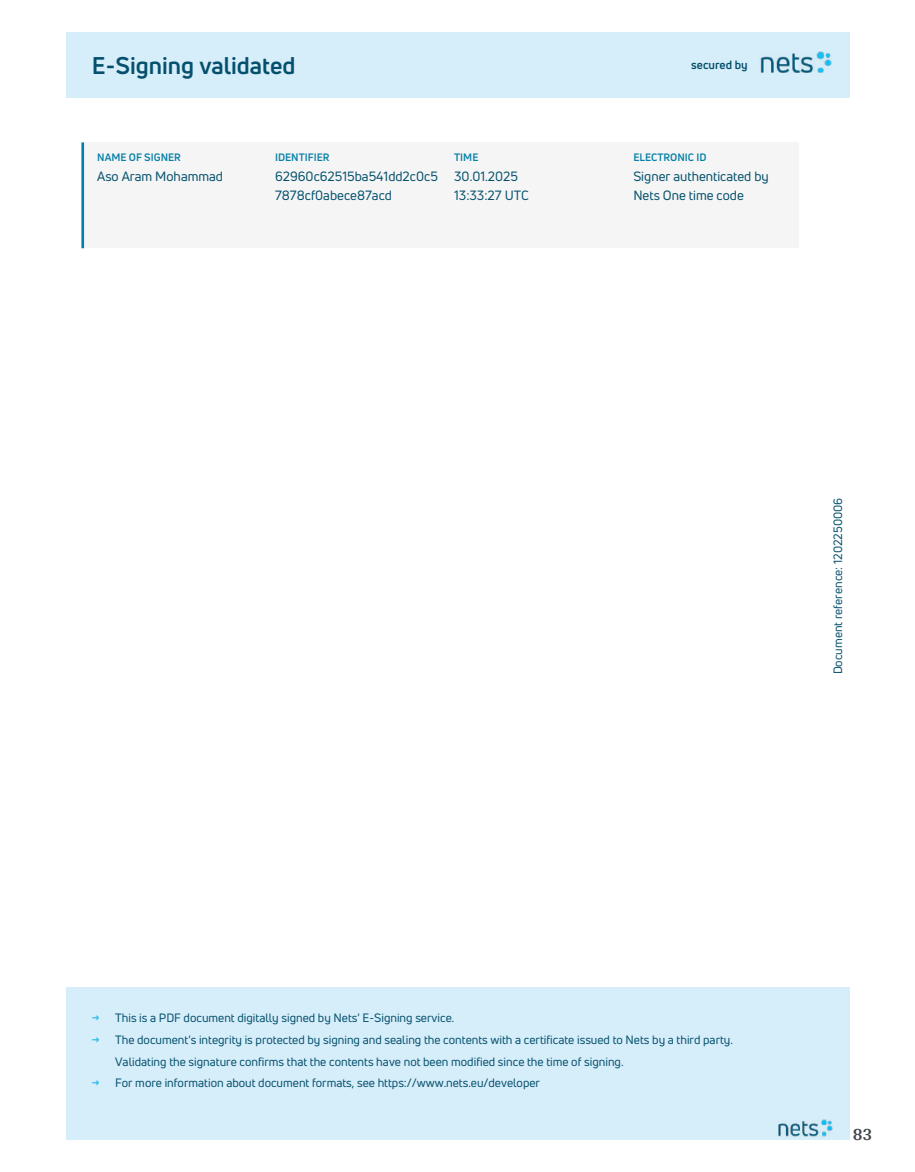
<style>
.page{position:relative;width:915px;height:1172px;background:#fff}
.page>*{position:absolute;margin:0;border:0;box-sizing:border-box;transform-origin:0 0}
.t1{font:700 23.7px "Uni Neue";color:#04506c}
.t2{font:700 18px "Arya";color:#414749}
.t3{font:13.2px/19.5px "Uni Neue";color:#04506c}
.t4{font:11.85px/21.6px "Uni Neue";color:#04506c}
.t5{font:700 11.85px "Uni Neue";color:#25bced}
.t6{font:700 11.7px "Uni Neue";color:#04506c}
.t7{font:700 10.5px "Uni Neue";color:#0680a7}
.s1{font-weight:700;color:#25bced}
</style>
<div class="page">
<div style="left:66px;top:32px;width:783px;height:66px;background:#d6edfa"></div>
<img style="left:760px;top:52px;width:71px;height:21px">
<div style="left:81px;top:142px;width:718px;height:106px;background:#f5f5f5"></div>
<hr style="left:81px;top:142px;width:3px;height:106px;background:#0680a7">
<div style="left:66px;top:987px;width:783px;height:153px;background:#d6edfa"></div>
<img style="left:778px;top:1119px;width:53px;height:17px">
<h1 class="t1" style="left:92px;top:50px;width:205px">E-Signing validated</h1>
<p class="t6" style="left:691px;top:58px;width:58px">secured by</p>
<p class="t7" style="left:97px;top:150px;width:85px">NAME OF SIGNER</p>
<p class="t3" style="left:97px;top:168px;width:127px">Aso Aram Mohammad</p>
<p class="t7" style="left:275px;top:150px;width:56px">IDENTIFIER</p>
<p class="t3" style="left:275px;top:168px;width:164px">62960c62515ba541dd2c0c5<br>7878cf0abece87acd</p>
<p class="t7" style="left:454px;top:150px;width:26px">TIME</p>
<p class="t3" style="left:454px;top:168px;width:76px">30.01.2025<br>13:33:27 UTC</p>
<p class="t7" style="left:633px;top:150px;width:75px">ELECTRONIC ID</p>
<p class="t3" style="left:633px;top:168px;width:137px">Signer authenticated by<br>Nets One time code</p>
<p class="t4" style="left:828px;top:674px;width:178px;rotate:-90deg">Document reference: 1202250006</p>
<p class="t4" style="left:115px;top:1009px;width:619px;text-indent:-23px"><span class="s1">→</span> This is a PDF document digitally signed by Nets' E-Signing service.<br>The document's integrity is protected by signing and sealing the contents with a certificate issued to Nets by a third party.<br>Validating the signature confirms that the contents have not been modified since the time of signing.</p>
<p class="t5" style="left:92px;top:1032px;width:9px">→</p>
<p class="t4" style="left:92px;top:1073px;width:449px"><span class="s1">→</span> For more information about document formats, see https://www.nets.eu/developer</p>
<h2 class="t2" style="left:852px;top:1123px;width:21px">83</h2>
</div>
